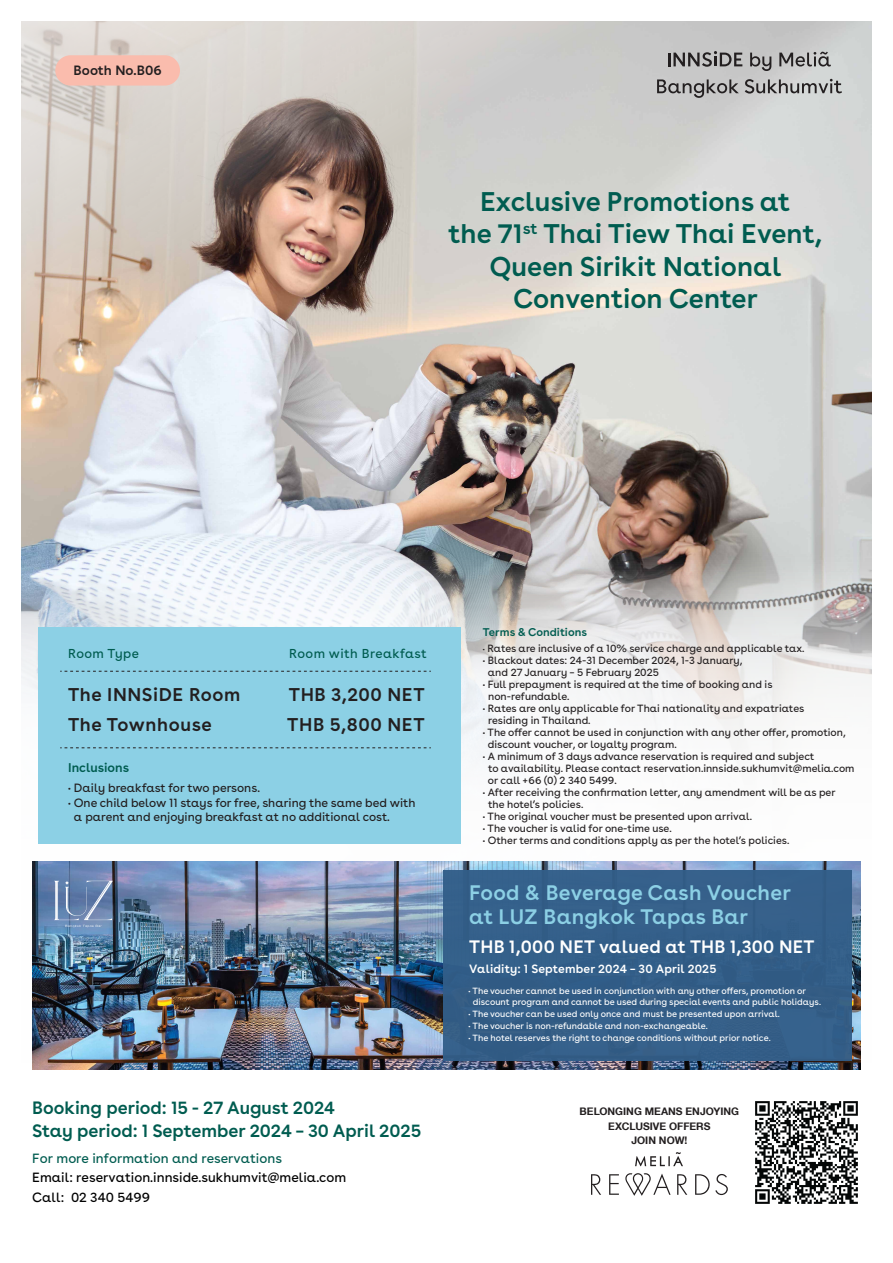
<style>
.page{position:relative;width:893px;height:1263px;background:#fff}
.page>*{position:absolute;margin:0;border:0;box-sizing:border-box;transform-origin:0 0}
.t1{font:600 27px/32.4px "Buenos Aires";color:#005c50;text-align:center}
.t2{font:600 21px/24px "Buenos Aires";letter-spacing:.015em;color:#8cd0e5}
.t3{font:600 18.45px/29.4px "Buenos Aires";letter-spacing:.03em;color:#231f20}
.t4{font:600 18px "Buenos Aires";letter-spacing:.015em;color:#fff}
.t5{font:600 17.85px/22.5px "Buenos Aires";color:#005c50}
.t6{font:600 13.5px "Buenos Aires";color:#231f20}
.t7{font:13.35px/19.4px "Buenos Aires";color:#010101}
.t8{font:13.35px "Buenos Aires";color:#005c50}
.t9{font:12.9px "Buenos Aires";letter-spacing:.03em;color:#005c50}
.t10{font:600 12.6px "Buenos Aires";color:#005c50}
.t11{font:12px/14.4px "Buenos Aires";color:#231f20}
.t12{font:600 12px "Buenos Aires";letter-spacing:.015em;color:#fff}
.t13{font:600 11.25px "Buenos Aires";color:#005c50}
.t14{font:10.5px/12px "Buenos Aires";color:#231f20}
.t15{font:700 10.35px/14.9px "Helvetica Neue LT Thai";color:#231f20;text-align:center}
.t16{font:9px/10.8px "Buenos Aires";color:#fff}
.s1{font-size:9px}
</style>
<div class="page">
<img style="left:750px;top:21px;width:122px;height:531px">
<img style="left:21px;top:21px;width:729px;height:531px">
<svg style="left:21px;top:552px;width:851px;height:185px"></svg>
<svg style="left:668px;top:51px;width:74px;height:16px"></svg>
<svg style="left:750px;top:53px;width:21px;height:18px"></svg>
<svg style="left:779px;top:52px;width:52px;height:15px"></svg>
<svg style="left:657px;top:79px;width:82px;height:19px;background:#9c9b9c"></svg>
<svg style="left:745px;top:79px;width:97px;height:15px"></svg>
<img style="left:32px;top:861px;width:473px;height:208px">
<img style="left:505px;top:861px;width:356px;height:208px">
<div style="left:443px;top:870px;width:408px;height:190px;background:#325e89"></div>
<svg style="left:54px;top:881px;width:59px;height:46px;background:#768fb5"></svg>
<div style="left:38px;top:627px;width:423px;height:217px;background:#8cd0e5"></div>
<svg style="left:60px;top:671px;width:371px;height:1px"></svg>
<svg style="left:60px;top:747px;width:371px;height:1px"></svg>
<div style="left:55px;top:55px;width:125px;height:31px;background:#fabcad;border-radius:15px"></div>
<img style="left:755px;top:1101px;width:103px;height:103px">
<svg style="left:591px;top:1152px;width:137px;height:44px"></svg>
<p class="t6" style="left:74px;top:61px;width:90px">Booth No.B06</p>
<h1 class="t1" style="left:449px;top:185px;width:375px">Exclusive Promotions at<br>the 71<sup>st</sup> Thai Tiew Thai Event,<br>Queen Sirikit National<br>Convention Center</h1>
<p class="t9" style="left:68px;top:644px;width:72px">Room Type</p>
<p class="t9" style="left:289px;top:644px;width:139px">Room with Breakfast</p>
<h3 class="t3" style="left:68px;top:680px;width:174px">The INNSiDE Room<br>The Townhouse</h3>
<h3 class="t3" style="left:287px;top:680px;width:139px">THB 3,200 NET<br>THB 5,800 NET</h3>
<p class="t10" style="left:68px;top:759px;width:63px">Inclusions</p>
<p class="t11" style="left:68px;top:781px;width:193px">• Daily breakfast for two persons.</p>
<p class="t11" style="left:74px;top:795px;width:343px;text-indent:-6px">• One child below 11 stays for free, sharing the same bed with a parent and enjoying breakfast at no additional cost.</p>
<h3 class="t5" style="left:32px;top:1096px;width:391px">Booking period: 15 - 27 August 2024<br>Stay period: 1 September 2024 – 30 April 2025</h3>
<p class="t8" style="left:32px;top:1149px;width:251px">For more information and reservations</p>
<p class="t7" style="left:32px;top:1167px;width:316px">Email: reservation.innside.sukhumvit@melia.com<br>Call: 02 340 5499</p>
<p class="t13" style="left:483px;top:625px;width:106px">Terms &amp; Conditions</p>
<p class="t14" style="left:483px;top:642px;width:323px"><span class="s1">•</span> Rates are inclusive of a 10% service charge and applicable tax.</p>
<p class="t14" style="left:488px;top:654px;width:256px;text-indent:-5px">• Blackout dates: 24-31 December 2024, 1-3 January, and 27 January – 5 February 2025</p>
<p class="t14" style="left:488px;top:678px;width:286px;text-indent:-5px">• Full prepayment is required at the time of booking and is non-refundable.</p>
<p class="t14" style="left:488px;top:702px;width:318px;text-indent:-5px">• Rates are only applicable for Thai nationality and expatriates residing in Thailand.</p>
<p class="t14" style="left:488px;top:726px;width:359px;text-indent:-5px">• The offer cannot be used in conjunction with any other offer, promotion, discount voucher, or loyalty program.</p>
<p class="t14" style="left:488px;top:750px;width:368px;text-indent:-5px">• A minimum of 3 days advance reservation is required and subject<br>to availability. Please contact reservation.innside.sukhumvit@melia.com or call +66 (0) 2 340 5499.</p>
<p class="t14" style="left:488px;top:786px;width:349px;text-indent:-5px">• After receiving the confirmation letter, any amendment will be as per the hotel’s policies.</p>
<p class="t14" style="left:483px;top:810px;width:271px">• The original voucher must be presented upon arrival.</p>
<p class="t14" style="left:483px;top:822px;width:190px">• The voucher is valid for one-time use.</p>
<p class="t14" style="left:483px;top:834px;width:308px">• Other terms and conditions apply as per the hotel’s policies.</p>
<h2 class="t2" style="left:469px;top:880px;width:323px">Food &amp; Beverage Cash Voucher at LUZ Bangkok Tapas Bar</h2>
<h3 class="t4" style="left:469px;top:934px;width:347px">THB 1,000 NET valued at THB 1,300 NET</h3>
<p class="t12" style="left:469px;top:960px;width:249px">Validity: 1 September 2024 – 30 April 2025</p>
<p class="t16" style="left:473px;top:985px;width:350px;text-indent:-4px">• The voucher cannot be used in conjunction with any other offers, promotion or discount program and cannot be used during special events and public holidays.</p>
<p class="t16" style="left:468px;top:1008px;width:313px">• The voucher can be used only once and must be presented upon arrival.</p>
<p class="t16" style="left:468px;top:1020px;width:241px">• The voucher is non-refundable and non-exchangeable.</p>
<p class="t16" style="left:468px;top:1032px;width:304px">• The hotel reserves the right to change conditions without prior notice.</p>
<p class="t15" style="left:580px;top:1103px;width:161px">BELONGING MEANS ENJOYING<br>EXCLUSIVE OFFERS<br>JOIN NOW!</p>
</div>
